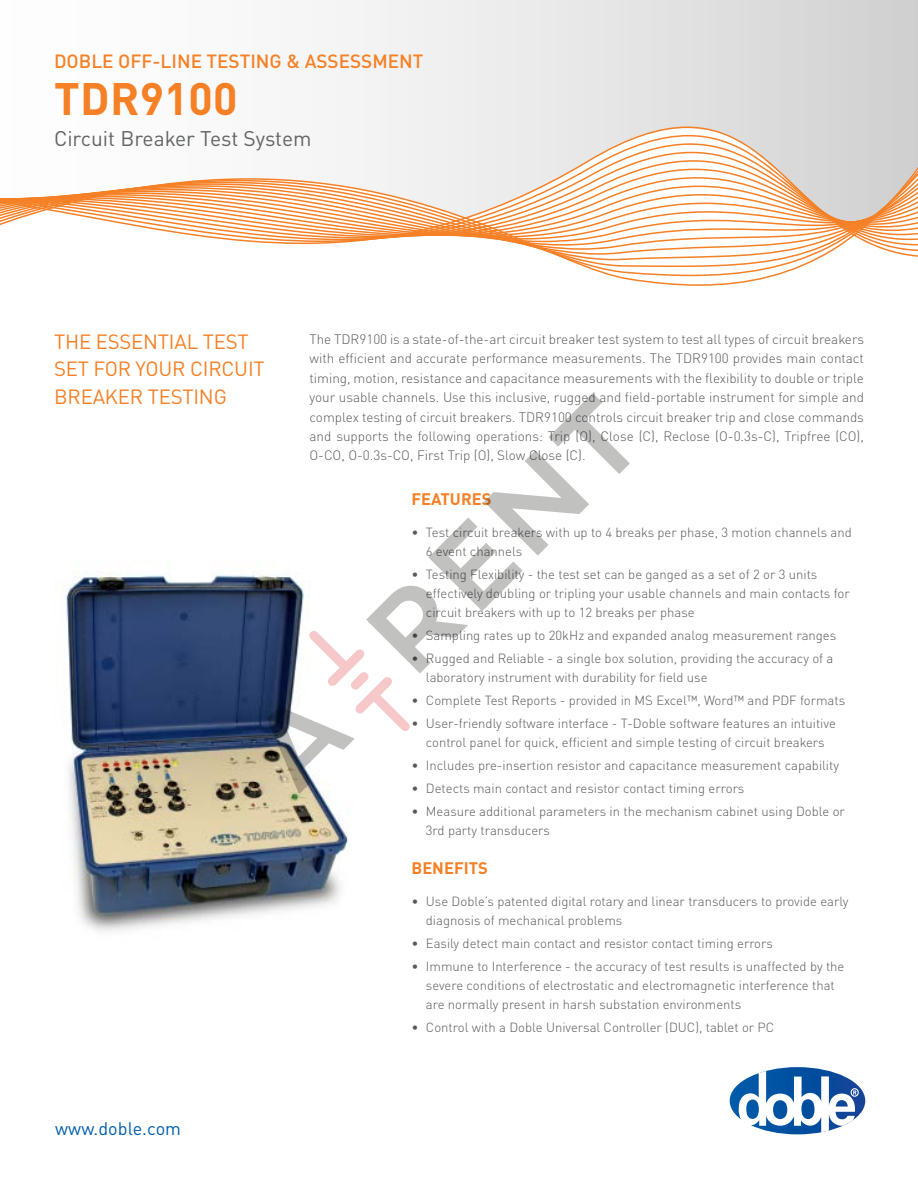
<style>
.page{position:relative;width:918px;height:1188px;background:#fff}
.page>*{position:absolute;margin:0;border:0;box-sizing:border-box;transform-origin:0 0}
.t1{font:700 45px "DIN Pro";color:#f58025}
.t2{font:21px "DIN Pro";color:#636466}
.t3{font:20.4px/27.6px "DIN Pro";letter-spacing:-.01em;color:#f58025}
.t4{font:500 18.9px "DIN Pro";color:#f58025}
.t5{font:18px "DIN Pro";color:#005daa}
.t6{font:700 16.5px "DIN Pro";color:#f58025}
.t7{font:300 13.5px/19.5px "DIN Pro";color:#58595b;text-align:justify}
.t8{font:300 13.05px/18.9px "DIN Pro";color:#58595b}
</style>
<div class="page">
<svg style="left:580px;top:265px;width:225px;height:6px"></svg>
<svg style="left:565px;top:259px;width:253px;height:6px"></svg>
<svg style="left:0;top:127px;width:918px;height:131px"></svg>
<img style="left:55px;top:571px;width:294px;height:360px">
<svg style="left:730px;top:1067px;width:135px;height:67px"></svg>
<svg style="left:267px;top:393px;width:363px;height:401px"></svg>
<h3 class="t4" style="left:54px;top:46px;width:371px">DOBLE OFF-LINE TESTING &amp; ASSESSMENT</h3>
<h1 class="t1" style="left:54px;top:61px;width:185px">TDR9100</h1>
<h2 class="t2" style="left:54px;top:122px;width:259px">Circuit Breaker Test System</h2>
<h3 class="t3" style="left:54px;top:326px;width:212px">THE ESSENTIAL TEST<br>SET FOR YOUR CIRCUIT<br>BREAKER TESTING</h3>
<p class="t7" style="left:310px;top:328px;width:556px">The TDR9100 is a state-of-the-art circuit breaker test system to test all types of circuit breakers with efficient and accurate performance measurements. The TDR9100 provides main contact timing, motion, resistance and capacitance measurements with the flexibility to double or triple your usable channels. Use this inclusive, rugged and field-portable instrument for simple and complex testing of circuit breakers. TDR9100 controls circuit breaker trip and close commands and supports the following operations: Trip (O), Close (C), Reclose (O-0.3s-C), Tripfree (CO), O-CO, O-0.3s-CO, First Trip (O), Slow Close (C).</p>
<p class="t6" style="left:411px;top:485px;width:82px">FEATURES</p>
<p class="t8" style="left:426px;top:521px;width:427px;text-indent:-14px">• Test circuit breakers with up to 4 breaks per phase, 3 motion channels and<br>6 event channels</p>
<p class="t8" style="left:426px;top:563px;width:425px;text-indent:-14px">• Testing Flexibility - the test set can be ganged as a set of 2 or 3 units effectively doubling or tripling your usable channels and main contacts for circuit breakers with up to 12 breaks per phase</p>
<p class="t8" style="left:411px;top:624px;width:426px">• Sampling rates up to 20kHz and expanded analog measurement ranges</p>
<p class="t8" style="left:426px;top:647px;width:409px;text-indent:-14px">• Rugged and Reliable - a single box solution, providing the accuracy of a laboratory instrument with durability for field use</p>
<p class="t8" style="left:411px;top:689px;width:435px">• Complete Test Reports - provided in MS Excel™, Word™ and PDF formats</p>
<p class="t8" style="left:411px;top:712px;width:426px;text-align:center">• User-friendly software interface - T-Doble software features an intuitive control panel for quick, efficient and simple testing of circuit breakers</p>
<p class="t8" style="left:411px;top:754px;width:429px">• Includes pre-insertion resistor and capacitance measurement capability</p>
<p class="t8" style="left:411px;top:777px;width:334px">• Detects main contact and resistor contact timing errors</p>
<p class="t8" style="left:426px;top:800px;width:421px;text-indent:-14px">• Measure additional parameters in the mechanism cabinet using Doble or<br>3rd party transducers</p>
<h3 class="t5" style="left:55px;top:1115px;width:127px">www.doble.com</h3>
<p class="t6" style="left:411px;top:855px;width:78px">BENEFITS</p>
<p class="t8" style="left:426px;top:891px;width:424px;text-indent:-14px">• Use Doble’s patented digital rotary and linear transducers to provide early diagnosis of mechanical problems</p>
<p class="t8" style="left:411px;top:933px;width:363px">• Easily detect main contact and resistor contact timing errors</p>
<p class="t8" style="left:426px;top:956px;width:420px;text-indent:-14px">• Immune to Interference - the accuracy of test results is unaffected by the severe conditions of electrostatic and electromagnetic interference that are normally present in harsh substation environments</p>
<p class="t8" style="left:411px;top:1017px;width:364px">• Control with a Doble Universal Controller (DUC), tablet or PC</p>
</div>
